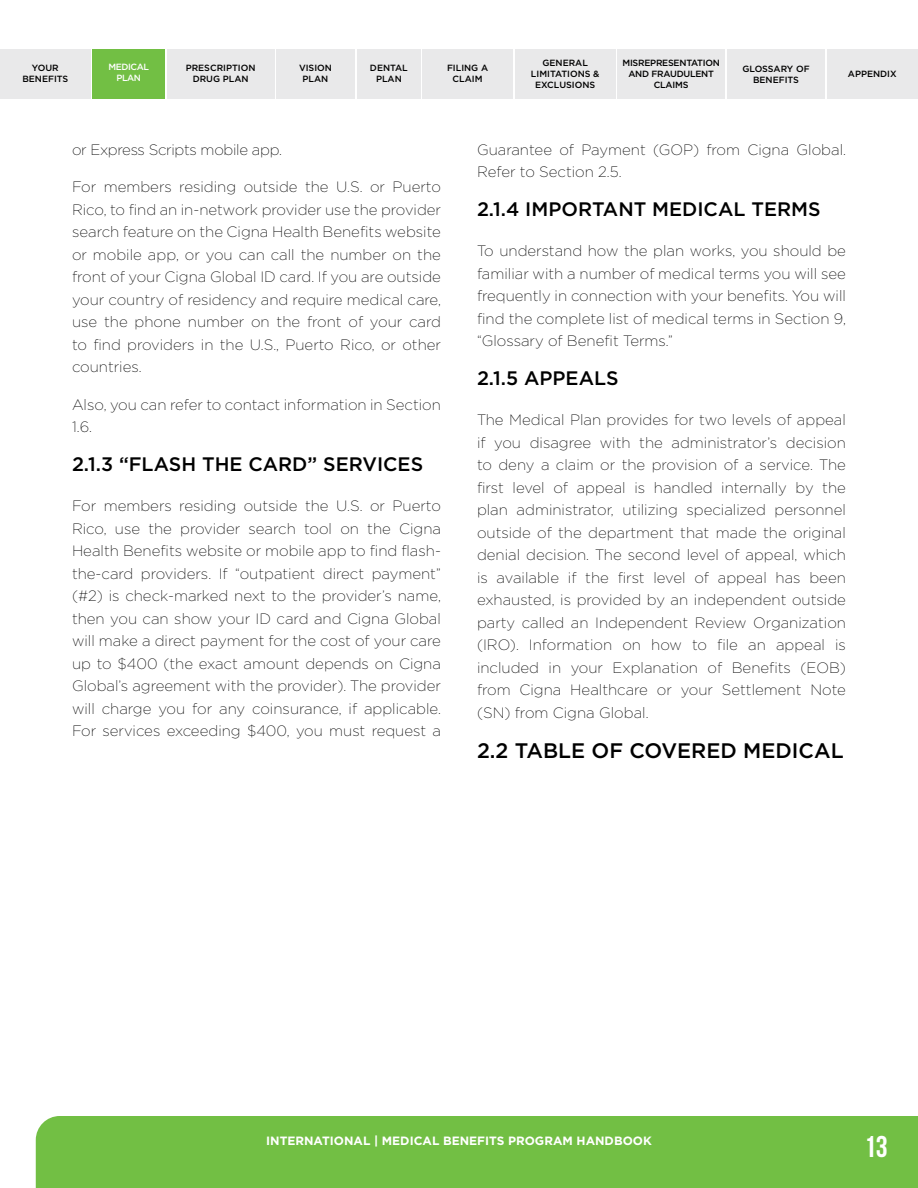
<style>
.page{position:relative;width:918px;height:1188px;background:#fff}
.page>*{position:absolute;margin:0;border:0;box-sizing:border-box;transform-origin:0 0}
.t1{font:700 30px "Bebas Neue";color:#fff}
.t2{font:500 21px "Gotham";color:#000}
.t3{font:500 19.5px "Gotham";color:#000}
.t4{font:200 15px/22.5px "Gotham";color:#000;text-align:justify}
.t5{font:200 15px "Gotham";letter-spacing:-.02em;color:#000}
.t6{font:700 12px "Gotham";color:#fff}
.t7{font:500 9px/10.8px "Gotham";color:#000;text-align:center}
.t8{font:500 9px/10.8px "Gotham";letter-spacing:-.025em;color:#000;text-align:center}
.t9{font:500 9px/10.8px "Gotham";letter-spacing:-.05em;color:#fff;text-align:center}
</style>
<div class="page">
<div style="left:0;top:49px;width:91px;height:49px;background:#e9e9ea"></div>
<div style="left:167px;top:49px;width:107px;height:49px;background:#e9e9ea"></div>
<div style="left:357px;top:49px;width:64px;height:49px;background:#e9e9ea"></div>
<div style="left:92px;top:49px;width:73px;height:49px;background:#72bf44"></div>
<div style="left:276px;top:49px;width:79px;height:49px;background:#e9e9ea"></div>
<div style="left:422px;top:49px;width:91px;height:49px;background:#e9e9ea"></div>
<div style="left:727px;top:49px;width:98px;height:49px;background:#e9e9ea"></div>
<div style="left:515px;top:49px;width:101px;height:49px;background:#e9e9ea"></div>
<div style="left:618px;top:49px;width:107px;height:49px;background:#e9e9ea"></div>
<div style="left:827px;top:49px;width:91px;height:49px;background:#e9e9ea"></div>
<div style="left:36px;top:1116px;width:882px;height:72px;background:#72bf44"></div>
<p class="t7" style="left:531px;top:58px;width:70px">GENERAL<br>LIMITATIONS &amp;<br>EXCLUSIONS</p>
<p class="t8" style="left:622px;top:58px;width:99px">MISREPRESENTATION<br>AND FRAUDULENT<br>CLAIMS</p>
<p class="t7" style="left:848px;top:68px;width:50px">APPENDIX</p>
<p class="t9" style="left:109px;top:61px;width:42px">MEDICAL<br>PLAN</p>
<p class="t7" style="left:370px;top:62px;width:39px">DENTAL<br>PLAN</p>
<p class="t7" style="left:742px;top:63px;width:69px">GLOSSARY OF<br>BENEFITS</p>
<p class="t7" style="left:22px;top:62px;width:47px">YOUR<br>BENEFITS</p>
<p class="t7" style="left:186px;top:62px;width:71px">PRESCRIPTION<br>DRUG PLAN</p>
<p class="t7" style="left:299px;top:62px;width:34px">VISION<br>PLAN</p>
<p class="t7" style="left:447px;top:62px;width:43px">FILING A<br>CLAIM</p>
<p class="t5" style="left:72px;top:142px;width:211px">or Express Scripts mobile app.</p>
<p class="t4" style="left:72px;top:176px;width:371px">For members residing outside the U.S. or Puerto Rico, to find an in-network provider use the provider search feature on the Cigna Health Benefits website or mobile app, or you can call the number on the front of your Cigna Global ID card. If you are outside your country of residency and require medical care, use the phone number on the front of your card to find providers in the U.S., Puerto Rico, or other countries.</p>
<p class="t4" style="left:72px;top:393px;width:371px">Also, you can refer to contact information in Section<br>1.6.</p>
<h3 class="t3" style="left:72px;top:453px;width:353px">2.1.3 “FLASH THE CARD” SERVICES</h3>
<p class="t4" style="left:72px;top:495px;width:371px">For members residing outside the U.S. or Puerto Rico, use the provider search tool on the Cigna Health Benefits website or mobile app to find flash&shy;the-card providers. If “outpatient direct payment” (#2) is check-marked next to the provider’s name, then you can show your ID card and Cigna Global will make a direct payment for the cost of your care up to $400 (the exact amount depends on Cigna Global’s agreement with the provider). The provider will charge you for any coinsurance, if applicable.<br>For services exceeding $400, you must request a</p>
<p class="t4" style="left:477px;top:138px;width:371px">Guarantee of Payment (GOP) from Cigna Global.<br>Refer to Section 2.5.</p>
<h3 class="t3" style="left:477px;top:198px;width:345px">2.1.4 IMPORTANT MEDICAL TERMS</h3>
<p class="t4" style="left:477px;top:240px;width:371px">To understand how the plan works, you should be familiar with a number of medical terms you will see frequently in connection with your benefits. You will find the complete list of medical terms in Section 9, “Glossary of Benefit Terms.”</p>
<h3 class="t3" style="left:477px;top:367px;width:143px">2.1.5 APPEALS</h3>
<p class="t4" style="left:477px;top:409px;width:371px">The Medical Plan provides for two levels of appeal if you disagree with the administrator’s decision to deny a claim or the provision of a service. The first level of appeal is handled internally by the plan administrator, utilizing specialized personnel outside of the department that made the original denial decision. The second level of appeal, which is available if the first level of appeal has been exhausted, is provided by an independent outside party called an Independent Review Organization (IRO). Information on how to file an appeal is included in your Explanation of Benefits (EOB) from Cigna Healthcare or your Settlement Note (SN) from Cigna Global.</p>
<h2 class="t2" style="left:477px;top:739px;width:368px">2.2 TABLE OF COVERED MEDICAL</h2>
<p class="t6" style="left:266px;top:1134px;width:387px">INTERNATIONAL | MEDICAL BENEFITS PROGRAM HANDBOOK</p>
<h1 class="t1" style="left:864px;top:1130px;width:25px">13</h1>
</div>
